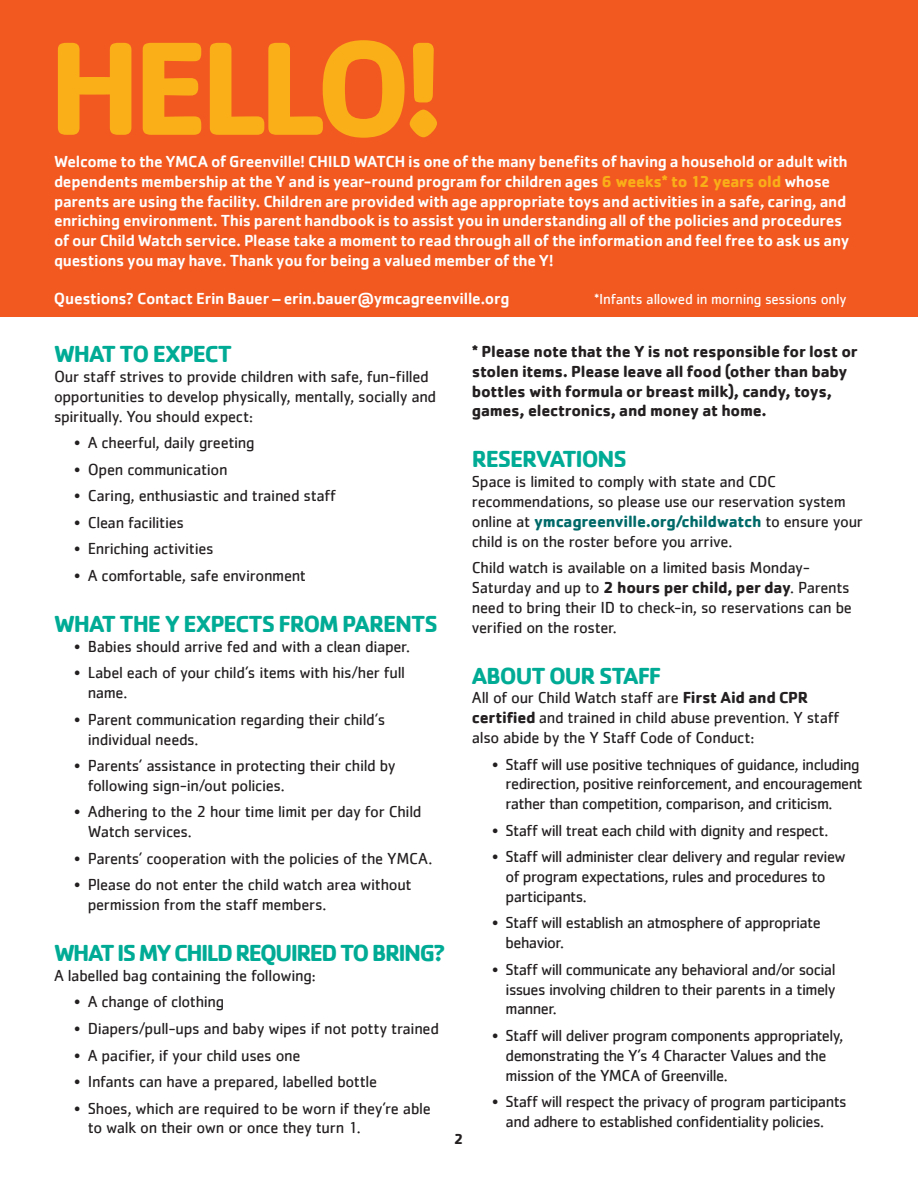
<style>
.page{position:relative;width:918px;height:1188px;background:#fff}
.page>*{position:absolute;margin:0;border:0;box-sizing:border-box;transform-origin:0 0}
.t1{font:700 137.7px "Cachet";letter-spacing:-.065em;color:#faaf18}
.t2{font:700 24px "Cachet";letter-spacing:-.055em;color:#00ab95}
.t3{font:16.5px/19.8px "Cachet";letter-spacing:-.025em;color:#231f20}
.t4{font:500 16.5px/19.8px "Cachet";letter-spacing:-.015em;color:#fff}
.t5{font:700 16.5px/19.8px "Cachet";letter-spacing:-.015em;color:#231f20}
.t6{font:15px "Cachet";letter-spacing:-.015em;color:#fff}
.t7{font:700 15px "Cachet";color:#231f20}
.s1{font-weight:700;color:#faaf18}
.s2{font-weight:700;color:#016a69}
.s3{font-weight:700}
</style>
<div class="page">
<div style="left:0;top:0;width:918px;height:316px;background:#f15921"></div>
<h1 class="t1" style="left:48px;top:-1px;width:399px">HELLO!</h1>
<p class="t4" style="left:54px;top:151px;width:797px">Welcome to the YMCA of Greenville! CHILD WATCH is one of the many benefits of having a household or adult with dependents membership at the Y and is year-round program for children ages <span class="s1">6 weeks* to 12 years old</span> whose parents are using the facility. Children are provided with age appropriate toys and activities in a safe, caring, and enriching environment. This parent handbook is to assist you in understanding all of the policies and procedures of our Child Watch service. Please take a moment to read through all of the information and feel free to ask us any questions you may have. Thank you for being a valued member of the Y!</p>
<p class="t4" style="left:54px;top:288px;width:457px">Questions? Contact Erin Bauer – erin.bauer@ymcagreenville.org</p>
<p class="t6" style="left:594px;top:290px;width:254px">*Infants allowed in morning sessions only</p>
<h2 class="t2" style="left:54px;top:339px;width:180px">WHAT TO EXPECT</h2>
<p class="t3" style="left:54px;top:366px;width:384px">Our staff strives to provide children with safe, fun-filled opportunities to develop physically, mentally, socially and spiritually. You should expect:</p>
<p class="t3" style="left:74px;top:433px;width:182px">• A cheerful, daily greeting</p>
<p class="t3" style="left:74px;top:459px;width:155px">• Open communication</p>
<p class="t3" style="left:74px;top:486px;width:263px">• Caring, enthusiastic and trained staff</p>
<p class="t3" style="left:74px;top:512px;width:111px">• Clean facilities</p>
<p class="t3" style="left:74px;top:539px;width:141px">• Enriching activities</p>
<p class="t3" style="left:74px;top:565px;width:233px">• A comfortable, safe environment</p>
<h2 class="t2" style="left:54px;top:608px;width:385px">WHAT THE Y EXPECTS FROM PARENTS</h2>
<p class="t3" style="left:74px;top:636px;width:337px">• Babies should arrive fed and with a clean diaper.</p>
<p class="t3" style="left:88px;top:663px;width:319px;text-indent:-13px">• Label each of your child’s items with his/her full name.</p>
<p class="t3" style="left:88px;top:709px;width:299px;text-indent:-13px">• Parent communication regarding their child’s individual needs.</p>
<p class="t3" style="left:88px;top:755px;width:309px;text-indent:-13px">• Parents’ assistance in protecting their child by following sign-in/out policies.</p>
<p class="t3" style="left:88px;top:802px;width:335px;text-indent:-13px">• Adhering to the 2 hour time limit per day for Child<br>Watch services.</p>
<p class="t3" style="left:74px;top:848px;width:360px">• Parents’ cooperation with the policies of the YMCA.</p>
<p class="t3" style="left:88px;top:875px;width:325px;text-indent:-13px">• Please do not enter the child watch area without permission from the staff members.</p>
<h2 class="t2" style="left:54px;top:937px;width:393px">WHAT IS MY CHILD REQUIRED TO BRING?</h2>
<p class="t3" style="left:54px;top:965px;width:263px">A labelled bag containing the following:</p>
<p class="t3" style="left:74px;top:992px;width:152px">• A change of clothing</p>
<p class="t3" style="left:74px;top:1018px;width:366px">• Diapers/pull-ups and baby wipes if not potty trained</p>
<p class="t3" style="left:74px;top:1045px;width:228px">• A pacifier, if your child uses one</p>
<p class="t3" style="left:74px;top:1071px;width:305px">• Infants can have a prepared, labelled bottle</p>
<p class="t3" style="left:88px;top:1098px;width:345px;text-indent:-13px">• Shoes, which are required to be worn if they’re able to walk on their own or once they turn 1.</p>
<p class="t7" style="left:454px;top:1130px;width:11px">2</p>
<p class="t5" style="left:472px;top:341px;width:387px">* Please note that the Y is not responsible for lost or stolen items. Please leave all food (other than baby bottles with formula or breast milk), candy, toys, games, electronics, and money at home.</p>
<h2 class="t2" style="left:472px;top:444px;width:156px">RESERVATIONS</h2>
<p class="t3" style="left:472px;top:472px;width:393px">Space is limited to comply with state and CDC recommendations, so please use our reservation system online at <span class="s2">ymcagreenville.org/childwatch</span> to ensure your child is on the roster before you arrive.</p>
<p class="t3" style="left:472px;top:558px;width:382px">Child watch is available on a limited basis Monday-Saturday and up to <span class="s3">2 hours per child, per day</span>. Parents need to bring their ID to check-in, so reservations can be verified on the roster.</p>
<h2 class="t2" style="left:472px;top:660px;width:191px">ABOUT OUR STAFF</h2>
<p class="t3" style="left:472px;top:688px;width:369px">All of our Child Watch staff are <span class="s3">First Aid and CPR certified</span> and trained in child abuse prevention. Y staff also abide by the Y Staff Code of Conduct:</p>
<p class="t3" style="left:506px;top:754px;width:359px;text-indent:-13px">• Staff will use positive techniques of guidance, including redirection, positive reinforcement, and encouragement rather than competition, comparison, and criticism.</p>
<p class="t3" style="left:492px;top:820px;width:338px">• Staff will treat each child with dignity and respect.</p>
<p class="t3" style="left:506px;top:847px;width:342px;text-indent:-13px">• Staff will administer clear delivery and regular review of program expectations, rules and procedures to participants.</p>
<p class="t3" style="left:506px;top:913px;width:317px;text-indent:-13px">• Staff will establish an atmosphere of appropriate behavior.</p>
<p class="t3" style="left:506px;top:959px;width:332px;text-align:justify;text-indent:-13px">• Staff will communicate any behavioral and/or social issues involving children to their parents in a timely manner.</p>
<p class="t3" style="left:506px;top:1025px;width:339px;text-indent:-13px">• Staff will deliver program components appropriately, demonstrating the Y’s 4 Character Values and the mission of the YMCA of Greenville.</p>
<p class="t3" style="left:492px;top:1091px;width:356px;text-align:center">• Staff will respect the privacy of program participants and adhere to established confidentiality policies.</p>
</div>
